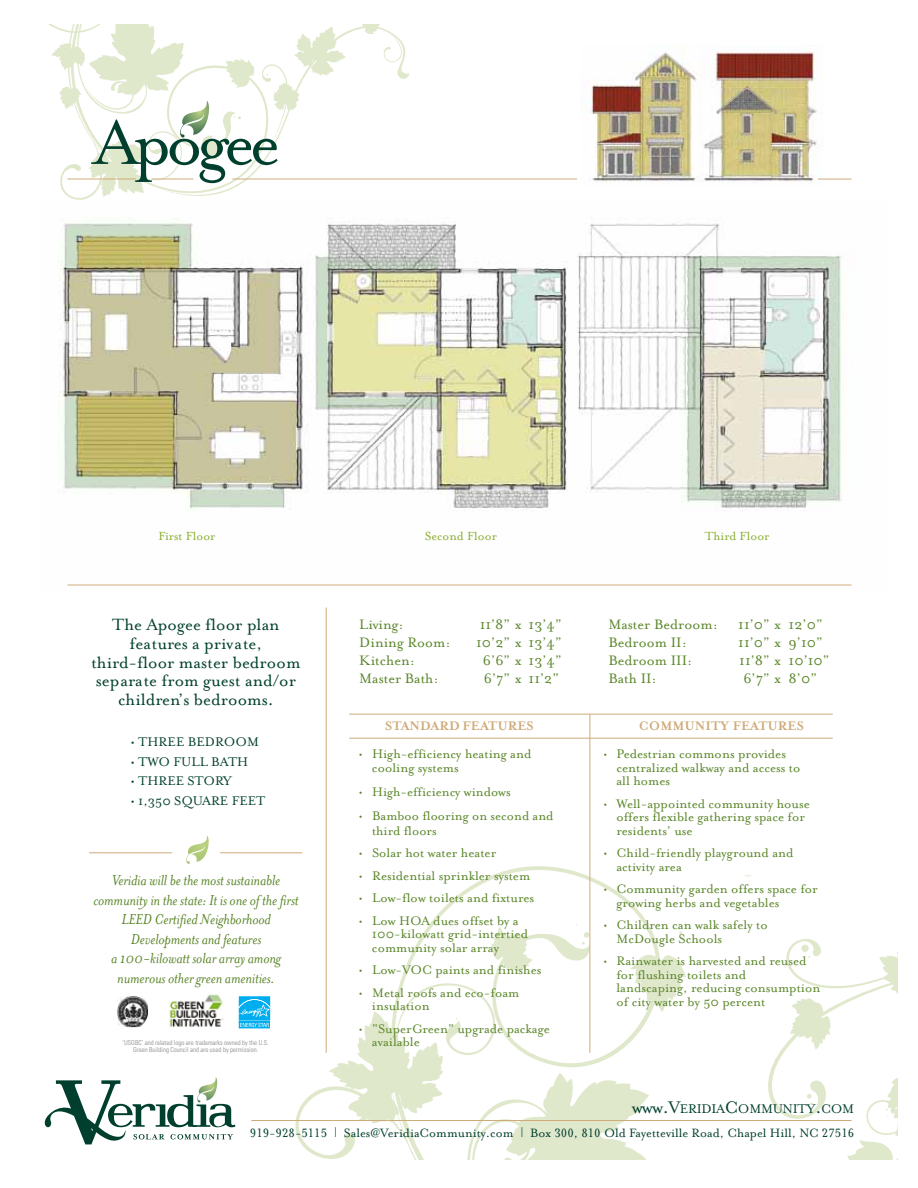
<style>
.page{position:relative;width:918px;height:1188px;background:#fff}
.page>*{position:absolute;margin:0;border:0;box-sizing:border-box;transform-origin:0 0}
.t1{font:72px "Mrs Eaves Roman";letter-spacing:-.07em;color:#003f2d}
.t2{font:18.75px/18.8px "Mrs Eaves Roman";color:#003f2d;text-align:center}
.t3{font:italic 16.5px/19.5px "Mrs Eaves";letter-spacing:-.01em;color:#598527;text-align:center}
.t4{font:15.75px "Mrs Eaves Roman";color:#598527}
.t5{font:14.55px "Mrs Eaves Roman";letter-spacing:-.02em;color:#003f2d}
.t6{font:14.4px "Mrs Eaves Roman";color:#003f2d}
.t7{font:14.25px/13.5px "Mrs Eaves Roman";color:#598527}
.t8{font:700 14.25px "Mrs Eaves";color:#cfab7a}
.t9{font:13.8px "Mrs Eaves Roman";color:#003f2d}
.t10{font:13.5px "Mrs Eaves Roman";color:#88ac2e}
.t11{font:300 condensed 6.75px/7.8px "Univers";color:#808285;text-align:center}
.s1{font-size:19.35px}
.s2{font-family:"Mrs Eaves Petite Caps"}
</style>
<div class="page">
<svg style="left:286px;top:828px;width:612px;height:331px"></svg>
<svg style="left:48px;top:24px;width:371px;height:176px"></svg>
<svg style="left:238px;top:996px;width:33px;height:33px"></svg>
<img style="left:117px;top:996px;width:31px;height:31px">
<div style="left:107px;top:989px;width:43px;height:43px;border:1px solid #fff;border-radius:50%"></div>
<img style="left:169px;top:994px;width:55px;height:34px">
<hr style="left:220px;top:852px;width:82px;height:1px;background:#cfab7a">
<svg style="left:186px;top:836px;width:23px;height:28px"></svg>
<hr style="left:89px;top:852px;width:83px;height:1px;background:#cfab7a">
<svg style="left:180px;top:101px;width:31px;height:37px"></svg>
<svg style="left:45px;top:1077px;width:190px;height:67px"></svg>
<img style="left:585px;top:51px;width:238px;height:132px">
<img style="left:58px;top:218px;width:794px;height:368px">
<hr style="left:818px;top:179px;width:34px;height:1px;background:#cfab7a">
<hr style="left:68px;top:179px;width:68px;height:1px;background:#cfab7a">
<hr style="left:232px;top:179px;width:345px;height:1px;background:#cfab7a">
<hr style="left:152px;top:179px;width:41px;height:1px;background:#cfab7a">
<hr style="left:68px;top:585px;width:784px;height:1px;background:#cfab7a">
<hr style="left:326px;top:608px;width:1px;height:445px;background:#cfab7a">
<hr style="left:251px;top:1120px;width:601px;height:1px;background:#cfab7a">
<hr style="left:349px;top:714px;width:484px;height:1px;background:#cfab7a">
<hr style="left:590px;top:714px;width:1px;height:339px;background:#cfab7a">
<hr style="left:349px;top:738px;width:484px;height:1px;background:#cfab7a">
<h1 class="t1" style="left:94px;top:103px;width:188px">Apogee</h1>
<p class="t10" style="left:158px;top:528px;width:59px">First Floor</p>
<p class="t10" style="left:425px;top:528px;width:74px">Second Floor</p>
<p class="t10" style="left:705px;top:528px;width:66px">Third Floor</p>
<h2 class="t2" style="left:91px;top:615px;width:211px">The Apogee floor plan features a private, third-floor master bedroom separate from guest and/or children’s bedrooms.</h2>
<p class="t6" style="left:131px;top:734px;width:130px">• THREE BEDROOM</p>
<p class="t6" style="left:131px;top:754px;width:119px">• TWO FULL BATH</p>
<p class="t6" style="left:131px;top:773px;width:103px">• THREE STORY</p>
<p class="t6" style="left:131px;top:792px;width:136px">• 1,350 SQUARE FEET</p>
<p class="t3" style="left:94px;top:871px;width:207px">Veridia will be the most sustainable community in the state: It is one of the first LEED Certified Neighborhood Developments and features<br>a 100-kilowatt solar array among numerous other green amenities.</p>
<p class="t11" style="left:123px;top:1038px;width:148px">‘USGBC’ and related logo are trademarks owned by the U.S.<br>Green Building Council and are used by permission.</p>
<p class="t4" style="left:359px;top:616px;width:46px">Living:</p>
<p class="t4" style="left:480px;top:616px;width:83px">11’8” x 13’4”</p>
<p class="t4" style="left:608px;top:616px;width:111px">Master Bedroom:</p>
<p class="t4" style="left:738px;top:616px;width:86px">11’0” x 12’0”</p>
<p class="t4" style="left:359px;top:634px;width:93px">Dining Room:</p>
<p class="t4" style="left:476px;top:634px;width:87px">10’2” x 13’4”</p>
<p class="t4" style="left:608px;top:634px;width:80px">Bedroom II:</p>
<p class="t4" style="left:738px;top:634px;width:86px">11’0” x 9’10”</p>
<p class="t4" style="left:359px;top:652px;width:57px">Kitchen:</p>
<p class="t4" style="left:483px;top:652px;width:80px">6’6” x 13’4”</p>
<p class="t4" style="left:608px;top:652px;width:85px">Bedroom III:</p>
<p class="t4" style="left:739px;top:652px;width:92px">11’8” x 10’10”</p>
<p class="t4" style="left:359px;top:670px;width:81px">Master Bath:</p>
<p class="t4" style="left:484px;top:670px;width:77px">6’7” x 11’2”</p>
<p class="t4" style="left:608px;top:670px;width:50px">Bath II:</p>
<p class="t4" style="left:743px;top:670px;width:75px">6’7” x 8’0”</p>
<p class="t8" style="left:385px;top:718px;width:150px">STANDARD FEATURES</p>
<p class="t8" style="left:639px;top:718px;width:166px">COMMUNITY FEATURES</p>
<p class="t7" style="left:372px;top:748px;width:161px;text-indent:-13px">• High-efficiency heating and cooling systems</p>
<p class="t7" style="left:359px;top:785px;width:153px">• High-efficiency windows</p>
<p class="t7" style="left:372px;top:808px;width:183px;line-height:15px;text-indent:-13px">• Bamboo flooring on second and third floors</p>
<p class="t7" style="left:359px;top:847px;width:139px">• Solar hot water heater</p>
<p class="t7" style="left:359px;top:869px;width:173px">• Residential sprinkler system</p>
<p class="t7" style="left:359px;top:892px;width:177px">• Low-flow toilets and fixtures</p>
<p class="t7" style="left:372px;top:914px;width:158px;text-indent:-13px">• Low HOA dues offset by a<br>100-kilowatt grid-intertied community solar array</p>
<p class="t7" style="left:359px;top:964px;width:184px">• Low-VOC paints and finishes</p>
<p class="t7" style="left:372px;top:986px;width:149px;text-indent:-13px">• Metal roofs and eco-foam insulation</p>
<p class="t7" style="left:372px;top:1022px;width:179px;text-indent:-13px">• “SuperGreen” upgrade package available</p>
<p class="t7" style="left:616px;top:748px;width:186px;text-indent:-13px">• Pedestrian commons provides centralized walkway and access to all homes</p>
<p class="t7" style="left:616px;top:797px;width:195px;text-indent:-13px">• Well-appointed community house offers flexible gathering space for residents’ use</p>
<p class="t7" style="left:616px;top:847px;width:179px;text-indent:-13px">• Child-friendly playground and activity area</p>
<p class="t7" style="left:616px;top:883px;width:203px;text-indent:-13px">• Community garden offers space for growing herbs and vegetables</p>
<p class="t7" style="left:616px;top:919px;width:153px;text-indent:-13px">• Children can walk safely to<br>McDougle Schools</p>
<p class="t7" style="left:616px;top:955px;width:206px;text-indent:-13px">• Rainwater is harvested and reused for flushing toilets and landscaping, reducing consumption of city water by 50 percent</p>
<p class="t5" style="left:632px;top:1101px;width:224px"><span class="s1">www.V</span>ERIDIA<span class="s1">C</span>OMMUNITY<span class="s1">.</span>COM</p>
<p class="t9" style="left:250px;top:1125px;width:606px"><span class="s2">919-928-5115</span> | Sales@VeridiaCommunity.com | Box <span class="s2">300, 810</span> Old Fayetteville Road, Chapel Hill, NC <span class="s2">27516</span></p>
</div>
